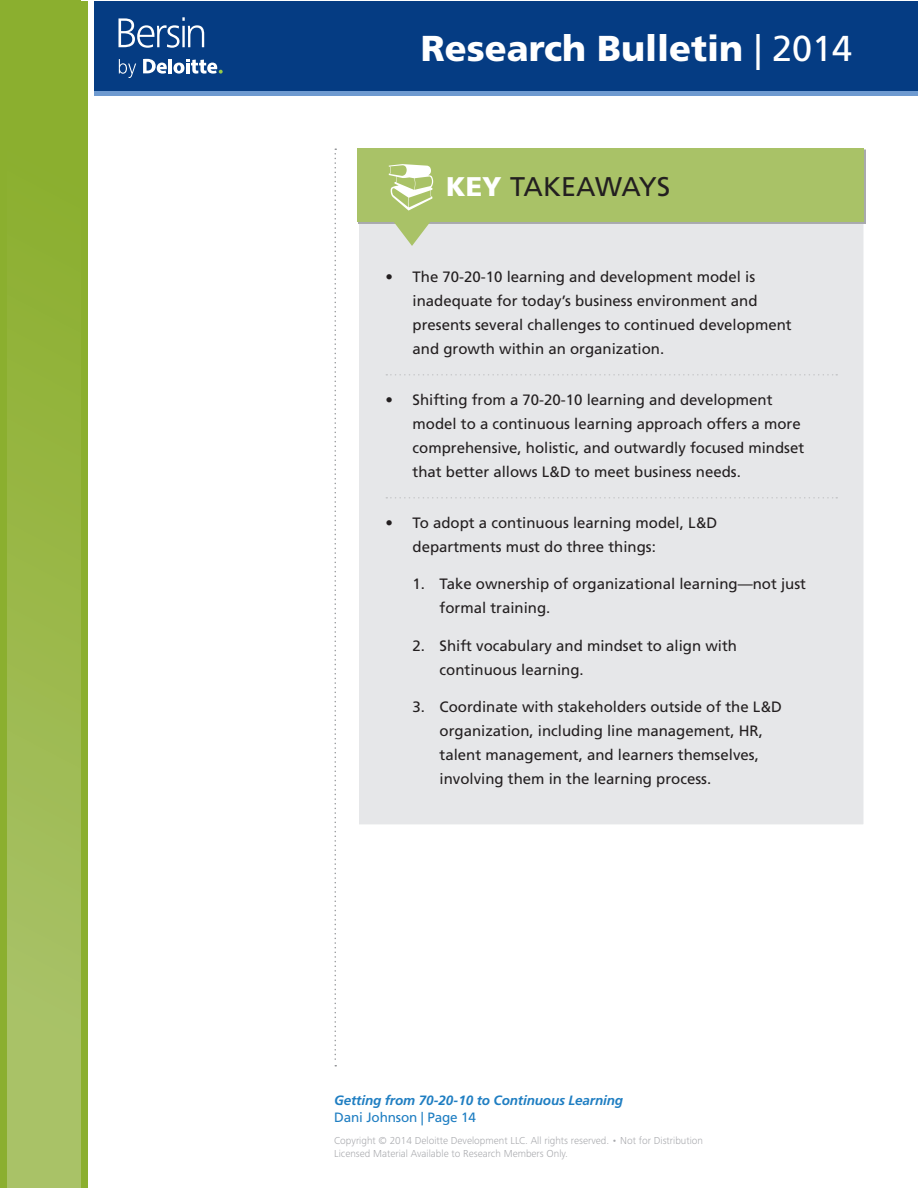
<style>
.page{position:relative;width:918px;height:1188px;background:#fff}
.page>*{position:absolute;margin:0;border:0;box-sizing:border-box;transform-origin:0 0}
.t1{font:900 36px "Frutiger LT Std";color:#fff}
.Key_Takeaways_Title{font:27px "Frutiger LT Std";letter-spacing:-.01em;color:#231f20}
.Key_Takeaways_sub_li{font:15px/24px "Frutiger LT Std";color:#231f20}
.t2{font:italic 700 13.5px "Frutiger LT Std";letter-spacing:-.01em;color:#1f7ec2}
.t3{font:13.5px "Frutiger LT Std";letter-spacing:-.01em;color:#1f7ec2}
.t4{font:300 10.5px/13.5px "Frutiger Next Pro";color:#a8a9ad}
.s1{font-weight:400}
.s2{color:#fff}
.s3{font-weight:900;color:#fff}
</style>
<div class="page">
<div style="left:358px;top:223px;width:506px;height:602px;background:#e6e7e9;border:1px solid #fff"></div>
<div style="left:358px;top:150px;width:508px;height:74px;background:#a8a9ad"></div>
<div style="left:357px;top:148px;width:507px;height:74px;background:#a9c267"></div>
<svg style="left:394px;top:222px;width:37px;height:24px"></svg>
<div style="left:94px;top:1px;width:824px;height:94px;background:#053c83"></div>
<div style="left:0;top:1px;width:81px;height:1187px;background:linear-gradient(to bottom,#87ac27,#acc46d)"></div>
<div style="left:81px;top:1px;width:7px;height:1187px;background:#8baf2f"></div>
<div style="left:0;top:1px;width:7px;height:1187px;background:#8baf2f"></div>
<hr style="left:94px;top:91px;width:824px;height:4px;background:#6e9ad0">
<svg style="left:334px;top:148px;width:2px;height:918px"></svg>
<svg style="left:118px;top:17px;width:86px;height:31px"></svg>
<svg style="left:119px;top:59px;width:17px;height:19px"></svg>
<hr style="left:168px;top:59px;width:4px;height:14px;background:#fff">
<svg style="left:173px;top:59px;width:50px;height:15px"></svg>
<svg style="left:143px;top:59px;width:24px;height:15px"></svg>
<svg style="left:386px;top:374px;width:451px;height:2px"></svg>
<svg style="left:386px;top:497px;width:451px;height:2px"></svg>
<h1 class="t1" style="left:421px;top:26px;width:433px">Research Bulletin <span class="s1">| 2014</span></h1>
<p class="Key_Takeaways_Title" style="left:384px;top:171px;width:288px"><span class="s2">◻</span> <span class="s3">KEY</span> TAKEAWAYS</p>
<p class="Key_Takeaways_sub_li" style="left:413px;top:265px;width:381px;text-indent:-27px">• The 70-20-10 learning and development model is inadequate for today’s business environment and presents several challenges to continued development and growth within an organization.</p>
<p class="Key_Takeaways_sub_li" style="left:413px;top:388px;width:393px;text-indent:-27px">• Shifting from a 70-20-10 learning and development model to a continuous learning approach offers a more comprehensive, holistic, and outwardly focused mindset that better allows L&amp;D to meet business needs.</p>
<p class="Key_Takeaways_sub_li" style="left:413px;top:511px;width:306px;text-indent:-27px">• To adopt a continuous learning model, L&amp;D departments must do three things:</p>
<p class="Key_Takeaways_sub_li" style="left:440px;top:572px;width:368px;text-indent:-27px">1. Take ownership of organizational learning—not just formal training.</p>
<p class="Key_Takeaways_sub_li" style="left:440px;top:634px;width:299px;text-indent:-27px">2. Shift vocabulary and mindset to align with continuous learning.</p>
<p class="Key_Takeaways_sub_li" style="left:440px;top:695px;width:344px;text-indent:-27px">3. Coordinate with stakeholders outside of the L&amp;D organization, including line management, HR, talent management, and learners themselves, involving them in the learning process.</p>
<p class="t2" style="left:334px;top:1093px;width:291px">Getting from 70-20-10 to Continuous Learning</p>
<p class="t3" style="left:334px;top:1109px;width:143px">Dani Johnson | Page 14</p>
<p class="t4" style="left:334px;top:1133px;width:370px">Copyright © 2014 Deloitte Development LLC. All rights reserved. • Not for Distribution<br>Licensed Material Available to Research Members Only.</p>
</div>
